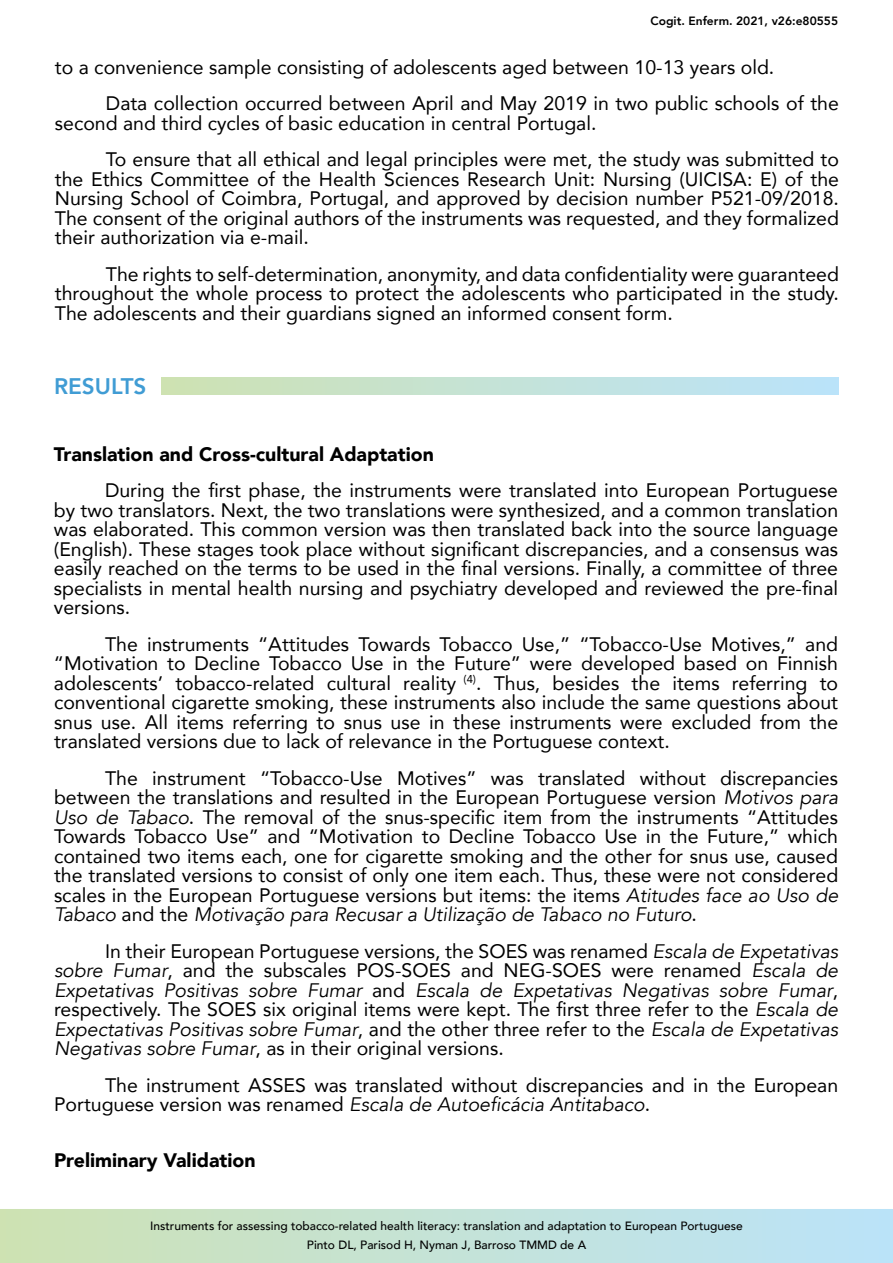
<style>
.page{position:relative;width:893px;height:1263px;background:#fff}
.page>*{position:absolute;margin:0;border:0;box-sizing:border-box;transform-origin:0 0}
.t1{font:800 22.5px "Avenir";color:#409cd4}
.t2{font:19.5px/19.5px "Avenir";color:#000;text-align:justify}
.t3{font:900 19.5px "Avenir";color:#000}
.t4{font:500 12px/18.6px "Avenir";color:#000;text-align:center}
.t5{font:800 12px "Avenir";color:#000}
.s1{font-style:italic}
</style>
<div class="page">
<div style="left:162px;top:378px;width:676px;height:16px;background:linear-gradient(to right,#cee2b2,#bae3fb)"></div>
<svg style="left:0;top:1209px;width:893px;height:54px;background:#c4e2d6"></svg>
<p class="t5" style="left:650px;top:12px;width:189px">Cogit. Enferm. 2021, v26:e80555</p>
<p class="t2" style="left:106px;top:48px;width:734px;line-height:36.5px;text-indent:-51px">to a convenience sample consisting of adolescents aged between 10-13 years old.<br>Data collection occurred between April and May 2019 in two public schools of the</p>
<p class="t2" style="left:106px;top:104px;width:735px;line-height:36.5px;text-indent:-51px">second and third cycles of basic education in central Portugal.<br>To ensure that all ethical and legal principles were met, the study was submitted to</p>
<p class="t2" style="left:55px;top:168px;width:786px">the Ethics Committee of the Health Sciences Research Unit: Nursing (UICISA: E) of the Nursing School of Coimbra, Portugal, and approved by decision number P521-09/2018.<br>The consent of the original authors of the instruments was requested, and they formalized their authorization via e-mail.</p>
<p class="t2" style="left:55px;top:263px;width:786px;text-indent:51px">The rights to self-determination, anonymity, and data confidentiality were guaranteed throughout the whole process to protect the adolescents who participated in the study.<br>The adolescents and their guardians signed an informed consent form.</p>
<p class="t1" style="left:54px;top:369px;width:94px">RESULTS</p>
<p class="t3" style="left:54px;top:437px;width:381px">Translation and Cross-cultural Adaptation</p>
<p class="t2" style="left:54px;top:480px;width:786px;text-indent:51px">During the first phase, the instruments were translated into European Portuguese by two translators. Next, the two translations were synthesized, and a common translation was elaborated. This common version was then translated back into the source language (English). These stages took place without significant discrepancies, and a consensus was easily reached on the terms to be used in the final versions. Finally, a committee of three specialists in mental health nursing and psychiatry developed and reviewed the pre-final versions.</p>
<p class="t2" style="left:54px;top:634px;width:786px;text-indent:51px">The instruments “Attitudes Towards Tobacco Use,” “Tobacco-Use Motives,” and “Motivation to Decline Tobacco Use in the Future” were developed based on Finnish adolescents’ tobacco-related cultural reality <sup>(4)</sup>. Thus, besides the items referring to conventional cigarette smoking, these instruments also include the same questions about snus use. All items referring to snus use in these instruments were excluded from the translated versions due to lack of relevance in the Portuguese context.</p>
<p class="t2" style="left:54px;top:768px;width:786px;text-indent:51px">The instrument “Tobacco-Use Motives” was translated without discrepancies between the translations and resulted in the European Portuguese version <span class="s1">Motivos para Uso de Tabaco</span>. The removal of the snus-specific item from the instruments “Attitudes Towards Tobacco Use” and “Motivation to Decline Tobacco Use in the Future,” which contained two items each, one for cigarette smoking and the other for snus use, caused the translated versions to consist of only one item each. Thus, these were not considered scales in the European Portuguese versions but items: the items <span class="s1">Atitudes face ao Uso de Tabaco</span> and the <span class="s1">Motivação para Recusar a Utilização de Tabaco no Futuro</span>.</p>
<p class="t2" style="left:54px;top:941px;width:786px;text-indent:51px">In their European Portuguese versions, the SOES was renamed <span class="s1">Escala de Expetativas sobre Fumar</span>, and the subscales POS-SOES and NEG-SOES were renamed <span class="s1">Escala de Expetativas Positivas sobre Fumar</span> and <span class="s1">Escala de Expetativas Negativas sobre Fumar</span>, respectively. The SOES six original items were kept. The first three refer to the <span class="s1">Escala de Expectativas Positivas sobre Fumar</span>, and the other three refer to the <span class="s1">Escala de Expetativas Negativas sobre Fumar</span>, as in their original versions.</p>
<p class="t2" style="left:54px;top:1075px;width:786px;text-indent:51px">The instrument ASSES was translated without discrepancies and in the European<br>Portuguese version was renamed <span class="s1">Escala de Autoeficácia Antitabaco</span>.</p>
<p class="t3" style="left:54px;top:1144px;width:203px">Preliminary Validation</p>
<p class="t4" style="left:150px;top:1216px;width:594px">Instruments for assessing tobacco-related health literacy: translation and adaptation to European Portuguese<br>Pinto DL, Parisod H, Nyman J, Barroso TMMD de A</p>
</div>
